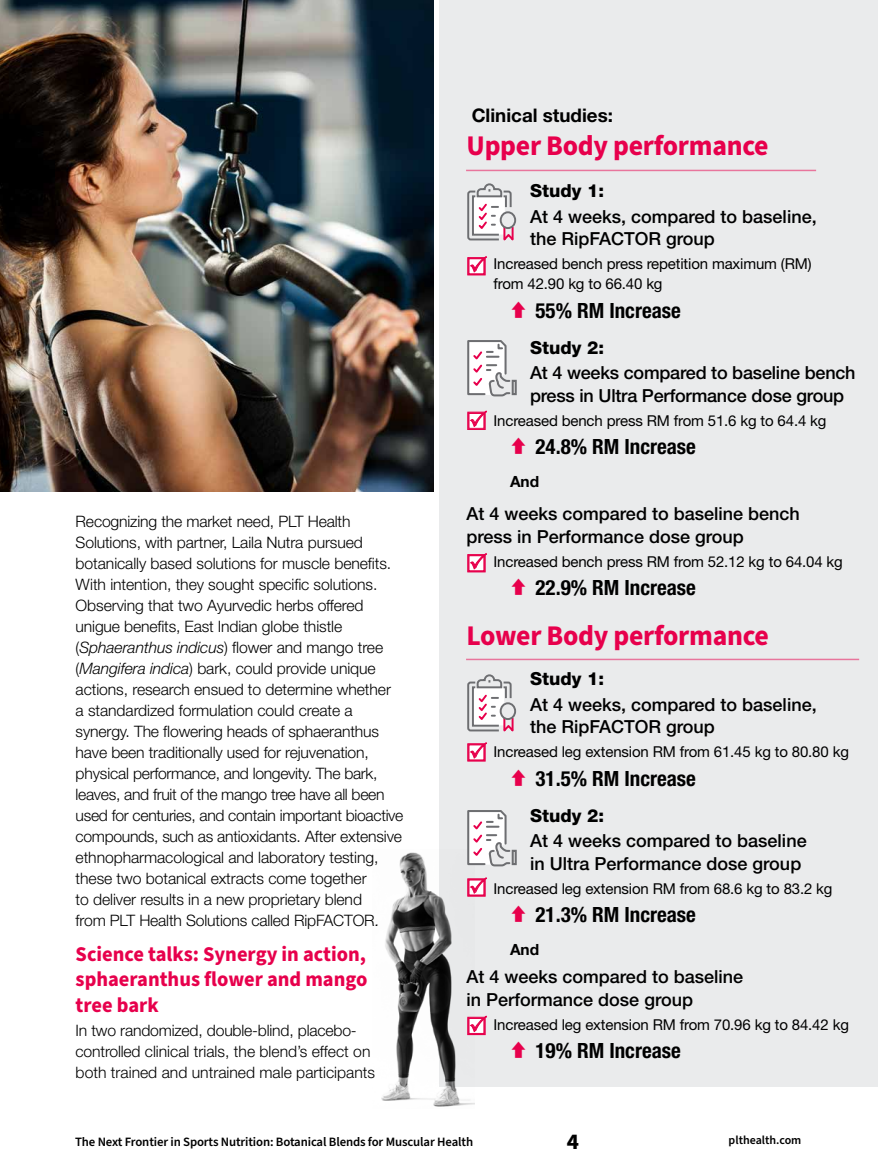
<style>
.page{position:relative;width:878px;height:1175px;background:#fff}
.page>*{position:absolute;margin:0;border:0;box-sizing:border-box;transform-origin:0 0}
.t1{font:700 28.5px "Source Sans Pro";letter-spacing:-.01em;color:#e7004c}
.t2{font:700 22.5px "Source Sans Pro";color:#000}
.t3{font:700 condensed 21px "Helvetica Neue LT Std";color:#000}
.t4{font:700 21px/25.5px "Source Sans Pro";color:#e7004c;text-align:justify}
.t5{font:700 18.75px "Helvetica Neue LT Std";color:#000}
.t6{font:500 18px/22.5px "Helvetica Neue LT Std";color:#000}
.t7{font:800 18px "Helvetica Neue LT Std";color:#000}
.t8{font:300 15.75px/21px "Helvetica Neue LT Std";letter-spacing:-.005em;color:#000}
.t9{font:700 15.45px "Helvetica Neue LT Std";color:#000}
.t10{font:15px/20.2px "Helvetica Neue LT Std";letter-spacing:-.01em;color:#000}
.t11{font:600 12.75px "Source Sans Pro";letter-spacing:-.01em;color:#000}
.t12{font:600 12px "Source Sans Pro";color:#000}
.s1{font-style:italic}
.s2{font-family:"Arial";font-weight:400;font-style:italic}
.s3{color:#fff}
</style>
<div class="page">
<img style="left:381px;top:852px;width:93px;height:255px">
<div style="left:439px;top:0;width:439px;height:1087px;background:#eaebec"></div>
<hr style="left:466px;top:170px;width:350px;height:1px;background:#e7004c">
<hr style="left:466px;top:658px;width:393px;height:2px;background:#e7004c">
<svg style="left:467px;top:183px;width:47px;height:58px"></svg>
<div style="left:499px;top:211px;width:17px;height:18px;border:2px solid #6d6e71;border-radius:50%"></div>
<svg style="left:467px;top:674px;width:47px;height:58px"></svg>
<div style="left:499px;top:702px;width:17px;height:18px;border:2px solid #6d6e71;border-radius:50%"></div>
<div style="left:511px;top:849px;width:5px;height:16px;border:2px solid #6d6e71"></div>
<div style="left:511px;top:380px;width:5px;height:15px;border:2px solid #6d6e71"></div>
<img style="left:0;top:0;width:433px;height:492px">
<svg style="left:468px;top:1018px;width:17px;height:16px"></svg>
<svg style="left:467px;top:810px;width:44px;height:85px"></svg>
<svg style="left:468px;top:744px;width:17px;height:16px"></svg>
<svg style="left:468px;top:555px;width:17px;height:16px"></svg>
<svg style="left:467px;top:340px;width:44px;height:89px"></svg>
<svg style="left:468px;top:259px;width:16px;height:15px"></svg>
<p class="t8" style="left:76px;top:510px;width:329px">Recognizing the market need, PLT Health Solutions, with partner, Laila Nutra pursued botanically based solutions for muscle benefits.<br>With intention, they sought specific solutions.<br>Observing that two Ayurvedic herbs offered unigue benefits, East Indian globe thistle (<span class="s1">Sphaeranthus indicus</span>) flower and mango tree (<span class="s1">Mangifera indica</span>) bark, could provide unique actions, research ensued to determine whether<br>a standardized formulation could create a synergy. The flowering heads of sphaeranthus have been traditionally used for rejuvenation, physical performance, and longevity. The bark, leaves, and fruit of the mango tree have all been used for centuries, and contain important bioactive compounds, such as antioxidants. After extensive ethnopharmacological and laboratory testing, these two botanical extracts come together<br>to deliver results in a new proprietary blend<br>from PLT Health Solutions called RipFACTOR<span class="s2">.</span></p>
<h3 class="t4" style="left:76px;top:941px;width:293px">Science talks: Synergy in action, sphaeranthus flower and mango tree bark</h3>
<p class="t8" style="left:76px;top:1019px;width:301px">In two randomized, double-blind, placebo&shy;controlled clinical trials, the blend’s effect on both trained and untrained male participants</p>
<p class="t5" style="left:471px;top:104px;width:143px">Clinical studies:</p>
<h1 class="t1" style="left:466px;top:126px;width:304px">Upper Body performance</h1>
<p class="t7" style="left:530px;top:180px;width:76px">Study 1:</p>
<p class="t6" style="left:530px;top:205px;width:288px">At 4 weeks, compared to baseline, the RipFACTOR group</p>
<p class="t10" style="left:493px;top:253px;width:319px;text-indent:-16px"><span class="s3">•</span> Increased bench press repetition maximum (RM) from 42.90 kg to 66.40 kg</p>
<h3 class="t3" style="left:535px;top:297px;width:147px">55% RM Increase</h3>
<p class="t7" style="left:530px;top:336px;width:76px">Study 2:</p>
<p class="t6" style="left:530px;top:361px;width:327px">At 4 weeks compared to baseline bench press in Ultra Performance dose group</p>
<p class="t10" style="left:477px;top:410px;width:351px"><span class="s3">•</span> Increased bench press RM from 51.6 kg to 64.4 kg</p>
<h3 class="t3" style="left:535px;top:434px;width:162px">24.8% RM Increase</h3>
<p class="t9" style="left:510px;top:472px;width:31px">And</p>
<p class="t6" style="left:466px;top:502px;width:335px">At 4 weeks compared to baseline bench press in Performance dose group</p>
<p class="t10" style="left:477px;top:551px;width:367px"><span class="s3">•</span> Increased bench press RM from 52.12 kg to 64.04 kg</p>
<h3 class="t3" style="left:535px;top:575px;width:162px">22.9% RM Increase</h3>
<h1 class="t1" style="left:466px;top:616px;width:304px">Lower Body performance</h1>
<p class="t7" style="left:530px;top:668px;width:76px">Study 1:</p>
<p class="t6" style="left:530px;top:693px;width:288px">At 4 weeks, compared to baseline, the RipFACTOR group</p>
<p class="t10" style="left:477px;top:741px;width:373px"><span class="s3">•</span> Increased leg extension RM from 61.45 kg to 80.80 kg</p>
<h3 class="t3" style="left:535px;top:765px;width:162px">31.5% RM Increase</h3>
<p class="t7" style="left:530px;top:804px;width:76px">Study 2:</p>
<p class="t6" style="left:530px;top:829px;width:278px">At 4 weeks compared to baseline in Ultra Performance dose group</p>
<p class="t10" style="left:477px;top:878px;width:357px"><span class="s3">•</span> Increased leg extension RM from 68.6 kg to 83.2 kg</p>
<h3 class="t3" style="left:535px;top:902px;width:162px">21.3% RM Increase</h3>
<p class="t9" style="left:510px;top:939px;width:31px">And</p>
<p class="t6" style="left:466px;top:965px;width:278px">At 4 weeks compared to baseline in Performance dose group</p>
<p class="t10" style="left:477px;top:1014px;width:373px"><span class="s3">•</span> Increased leg extension RM from 70.96 kg to 84.42 kg</p>
<h3 class="t3" style="left:535px;top:1038px;width:147px">19% RM Increase</h3>
<p class="t11" style="left:75px;top:1132px;width:399px">The Next Frontier in Sports Nutrition: Botanical Blends for Muscular Health</p>
<h2 class="t2" style="left:566px;top:1126px;width:14px">4</h2>
<p class="t12" style="left:728px;top:1131px;width:74px">plthealth.com</p>
</div>
